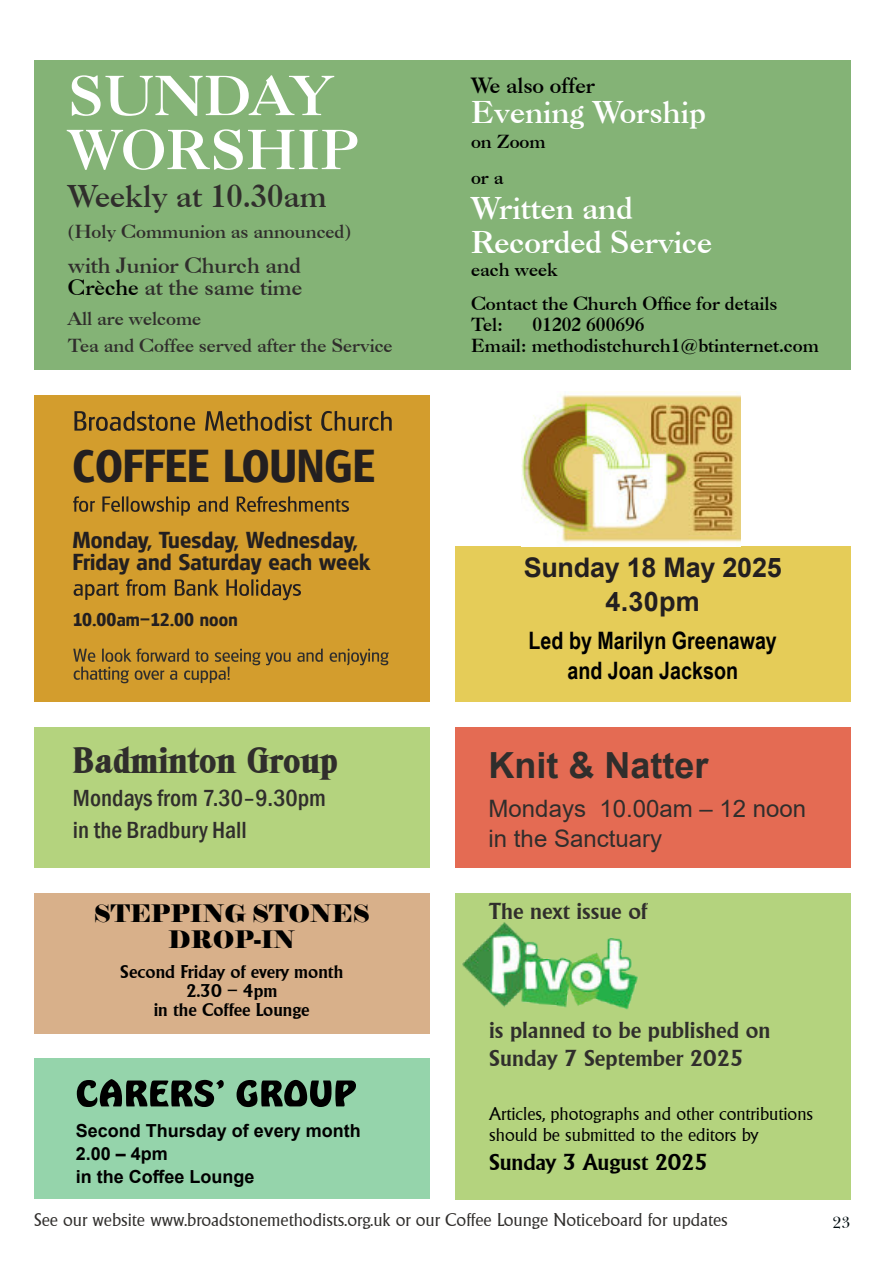
<style>
.page{position:relative;width:893px;height:1263px;background:#fff}
.page>*{position:absolute;margin:0;border:0;box-sizing:border-box;transform-origin:0 0}
.t1{font:700 54px/54px "Caslon BT";color:#fff}
.t2{font:45px "Goudita Sans SF Bold";letter-spacing:.01em;color:#231f20}
.t3{font:36px "Blue Ridge Heavy SF Bold";color:#302e2c}
.t4{font:700 36px "Arial";color:#302e2c}
.t5{font:700 30px/34.5px "Caslon BT";color:#fff}
.t6{font:700 30px "Caslon BT";color:#302e2c}
.t7{font:700 27px/33.9px "Arial";letter-spacing:-.01em;color:#231f20;text-align:center}
.t8{font:500 condensed 24px/32.7px "Franklin Gothic";color:#302e2c}
.t9{font:24px/29.7px "Arial";color:#302e2c}
.t10{font:700 24px/30.5px "Arial Narrow";color:#000;text-align:center}
.t11{font:24px/26px "Elephant";color:#000;text-align:center}
.t12{font:22.5px/28.5px "Andre SF Bold";color:#302e2c}
.t13{font:22.5px/22.5px "Goudita Sans SF Bold";letter-spacing:.01em;color:#231f20}
.t14{font:22.5px "Andre SF Bold";letter-spacing:-.01em;color:#000}
.t15{font:700 21px/22.6px "Caslon BT";color:#302e2c}
.t16{font:700 21px "Caslon BT";color:#000}
.t17{font:700 18px/36px "Caslon BT";color:#000}
.t18{font:18px "Andre SF";color:#302e2c}
.t19{font:18px/21px "Andre SF";color:#000}
.t20{font:700 18px/27px "Caslon BT";color:#302e2c}
.t21{font:700 18px/23.1px "Arial";color:#000}
.t22{font:18px/19.4px "Andre SF Bold";color:#000;text-align:center}
.t23{font:18px "Goudita Sans SF Bold";letter-spacing:.01em;color:#231f20}
.t24{font:16.5px "Baskerville BT";color:#000c10}
.s1{color:#000}
</style>
<div class="page">
<div style="left:455px;top:546px;width:395px;height:156px;background:#e5cc58"></div>
<div style="left:34px;top:61px;width:816px;height:309px;background:#84b376"></div>
<div style="left:455px;top:893px;width:395px;height:306px;background:#b4d37e"></div>
<div style="left:34px;top:395px;width:395px;height:307px;background:#d39d2d"></div>
<svg style="left:74px;top:411px;width:121px;height:20px"></svg>
<svg style="left:205px;top:411px;width:107px;height:20px"></svg>
<svg style="left:321px;top:411px;width:71px;height:20px"></svg>
<svg style="left:73px;top:496px;width:22px;height:16px"></svg>
<svg style="left:102px;top:496px;width:88px;height:20px"></svg>
<svg style="left:198px;top:496px;width:30px;height:16px"></svg>
<svg style="left:237px;top:496px;width:112px;height:16px"></svg>
<svg style="left:74px;top:582px;width:45px;height:18px"></svg>
<svg style="left:126px;top:579px;width:39px;height:17px"></svg>
<svg style="left:175px;top:579px;width:44px;height:17px"></svg>
<svg style="left:226px;top:579px;width:75px;height:21px"></svg>
<svg style="left:297px;top:648px;width:26px;height:14px"></svg>
<svg style="left:330px;top:649px;width:59px;height:16px"></svg>
<svg style="left:73px;top:648px;width:218px;height:35px"></svg>
<div style="left:34px;top:727px;width:395px;height:140px;background:#b4d37e"></div>
<div style="left:455px;top:727px;width:395px;height:140px;background:#e46b53"></div>
<div style="left:34px;top:893px;width:395px;height:140px;background:#d8b08a"></div>
<img style="left:407px;top:903px;width:231px;height:217px">
<div style="left:34px;top:1059px;width:395px;height:140px;background:#95d4ab"></div>
<svg style="left:77px;top:1079px;width:147px;height:28px"></svg>
<svg style="left:237px;top:1080px;width:119px;height:27px"></svg>
<img style="left:521px;top:394px;width:220px;height:149px">
<h1 class="t1" style="left:68px;top:74px;width:293px">SUNDAY<br>WORSHIP</h1>
<h3 class="t6" style="left:68px;top:184px;width:260px">Weekly at 10.30am</h3>
<p class="t20" style="left:68px;top:220px;width:285px">(Holy Communion as announced)</p>
<p class="t15" style="left:68px;top:256px;width:236px">with Junior Church and<br><span class="s1">Crèche</span> at the same time</p>
<p class="t20" style="left:68px;top:307px;width:326px">All are welcome<br>Tea and Coffee served after the Service</p>
<p class="t16" style="left:471px;top:77px;width:126px">We also offer</p>
<h3 class="t5" style="left:471px;top:98px;width:236px">Evening Worship</h3>
<p class="t17" style="left:471px;top:126px;width:76px">on Zoom or a</p>
<h3 class="t5" style="left:471px;top:194px;width:243px">Written and<br>Recorded Service</h3>
<p class="t17" style="left:471px;top:254px;width:308px;line-height:34.5px">each week<br>Contact the Church Office for details</p>
<p class="t17" style="left:471px;top:309px;width:34px">Tel:</p>
<p class="t17" style="left:471px;top:316px;width:349px;line-height:21px;text-indent:62px">01202 600696<br>Email: methodistchurch1@btinternet.com</p>
<h2 class="t2" style="left:73px;top:449px;width:304px">COFFEE LOUNGE</h2>
<p class="t13" style="left:73px;top:530px;width:298px">Monday, Tuesday, Wednesday,<br>Friday and Saturday each week</p>
<p class="t23" style="left:73px;top:612px;width:166px">10.00am–12.00 noon</p>
<h3 class="t7" style="left:524px;top:553px;width:260px">Sunday 18 May 2025<br>4.30pm</h3>
<h3 class="t10" style="left:529px;top:627px;width:250px">Led by Marilyn Greenaway and Joan Jackson</h3>
<h3 class="t3" style="left:73px;top:746px;width:267px">Badminton Group</h3>
<h3 class="t8" style="left:73px;top:783px;width:255px">Mondays from 7.30–9.30pm in the Bradbury Hall</h3>
<h3 class="t4" style="left:489px;top:752px;width:222px">Knit &amp; Natter</h3>
<h3 class="t9" style="left:489px;top:796px;width:319px">Mondays 10.00am – 12 noon in the Sanctuary</h3>
<p class="t12" style="left:489px;top:899px;width:160px">The next issue of</p>
<h3 class="t11" style="left:94px;top:901px;width:277px">STEPPING STONES<br>DROP-IN</h3>
<p class="t22" style="left:120px;top:963px;width:224px">Second Friday of every month<br>2.30 – 4pm<br>in the Coffee Lounge</p>
<p class="t12" style="left:489px;top:1017px;width:283px">is planned to be published on<br>Sunday 7 September 2025</p>
<p class="t19" style="left:489px;top:1104px;width:325px">Articles, photographs and other contributions should be submitted to the editors by</p>
<p class="t14" style="left:489px;top:1153px;width:220px">Sunday 3 August 2025</p>
<p class="t21" style="left:76px;top:1120px;width:287px">Second Thursday of every month<br>2.00 – 4pm<br>in the Coffee Lounge</p>
<p class="t18" style="left:34px;top:1209px;width:695px">See our website www.broadstonemethodists.org.uk or our Coffee Lounge Noticeboard for updates</p>
<p class="t24" style="left:832px;top:1215px;width:20px">23</p>
</div>
